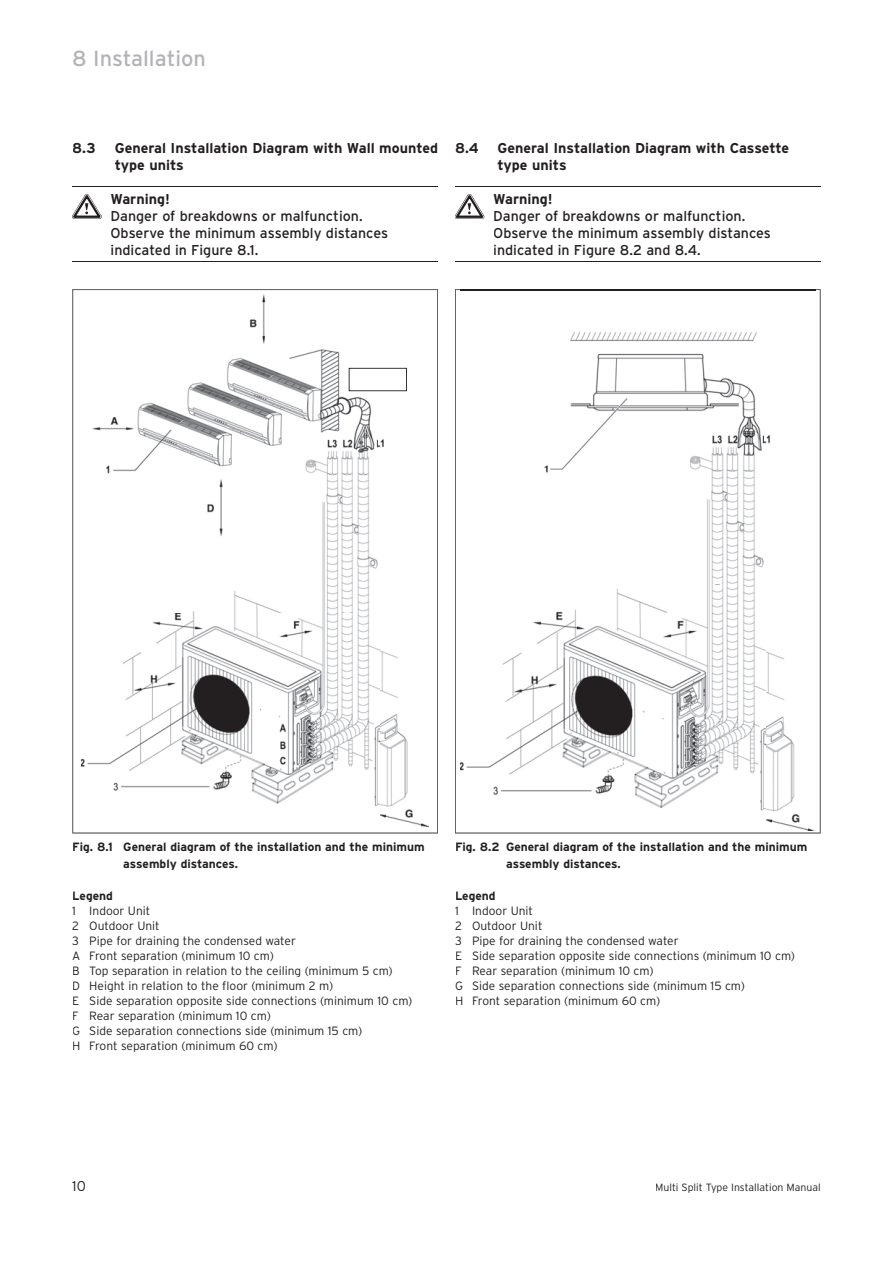
<style>
.page{position:relative;width:893px;height:1263px;background:#fff}
.page>*{position:absolute;margin:0;border:0;box-sizing:border-box;transform-origin:0 0}
.t1{font:21.75px "Interstate OT";color:#b2b3b7}
.t2{font:14.25px/17px "Interstate OT";color:#231f20}
.t3{font:700 14.25px/17px "Interstate OT";color:#231f20}
.t4{font:300 14.25px "Interstate OT";color:#231f20}
.t5{font:300 12px/15px "Interstate OT";color:#231f20}
.t6{font:700 12px/17px "Interstate OT";color:#231f20}
.t7{font:300 10.5px "Interstate OT";color:#231f20}
.s1{font-weight:700}
</style>
<div class="page">
<hr style="left:72px;top:186px;width:366px;height:1px;background:#231f20">
<hr style="left:72px;top:261px;width:366px;height:1px;background:#231f20">
<svg style="left:72px;top:194px;width:29px;height:25px"></svg>
<svg style="left:73px;top:290px;width:365px;height:543px"></svg>
<hr style="left:455px;top:186px;width:366px;height:1px;background:#231f20">
<hr style="left:455px;top:261px;width:366px;height:1px;background:#231f20">
<svg style="left:455px;top:194px;width:29px;height:25px"></svg>
<svg style="left:455px;top:290px;width:365px;height:543px"></svg>
<svg style="left:349px;top:368px;width:58px;height:23px"></svg>
<p class="t1" style="left:72px;top:46px;width:135px">8 Installation</p>
<p class="t3" style="left:72px;top:139px;width:25px">8.3</p>
<p class="t3" style="left:115px;top:139px;width:325px">General Installation Diagram with Wall mounted type units</p>
<p class="t2" style="left:111px;top:190px;width:279px"><span class="s1">Warning!<br></span>Danger of breakdowns or malfunction.<br>Observe the minimum assembly distances indicated in Figure 8.1.</p>
<p class="t3" style="left:455px;top:139px;width:25px">8.4</p>
<p class="t3" style="left:497px;top:139px;width:293px">General Installation Diagram with Cassette type units</p>
<p class="t2" style="left:493px;top:190px;width:279px"><span class="s1">Warning!<br></span>Danger of breakdowns or malfunction.<br>Observe the minimum assembly distances indicated in Figure 8.2 and 8.4.</p>
<p class="t6" style="left:123px;top:838px;width:303px;text-indent:-51px">Fig. 8.1 General diagram of the installation and the minimum assembly distances.</p>
<p class="t5" style="left:72px;top:888px;width:342px"><span class="s1">Legend<br></span>1 Indoor Unit<br>2 Outdoor Unit<br>3 Pipe for draining the condensed water<br>A Front separation (minimum 10 cm)<br>B Top separation in relation to the ceiling (minimum 5 cm)<br>D Height in relation to the floor (minimum 2 m)<br>E Side separation opposite side connections (minimum 10 cm)<br>F Rear separation (minimum 10 cm)<br>G Side separation connections side (minimum 15 cm)<br>H Front separation (minimum 60 cm)</p>
<p class="t6" style="left:506px;top:838px;width:303px;text-indent:-51px">Fig. 8.2 General diagram of the installation and the minimum assembly distances.</p>
<p class="t5" style="left:455px;top:888px;width:342px"><span class="s1">Legend<br></span>1 Indoor Unit<br>2 Outdoor Unit<br>3 Pipe for draining the condensed water<br>E Side separation opposite side connections (minimum 10 cm)<br>F Rear separation (minimum 10 cm)<br>G Side separation connections side (minimum 15 cm)<br>H Front separation (minimum 60 cm)</p>
<p class="t4" style="left:72px;top:1178px;width:15px">10</p>
<p class="t7" style="left:655px;top:1181px;width:167px">Multi Split Type Installation Manual</p>
</div>
